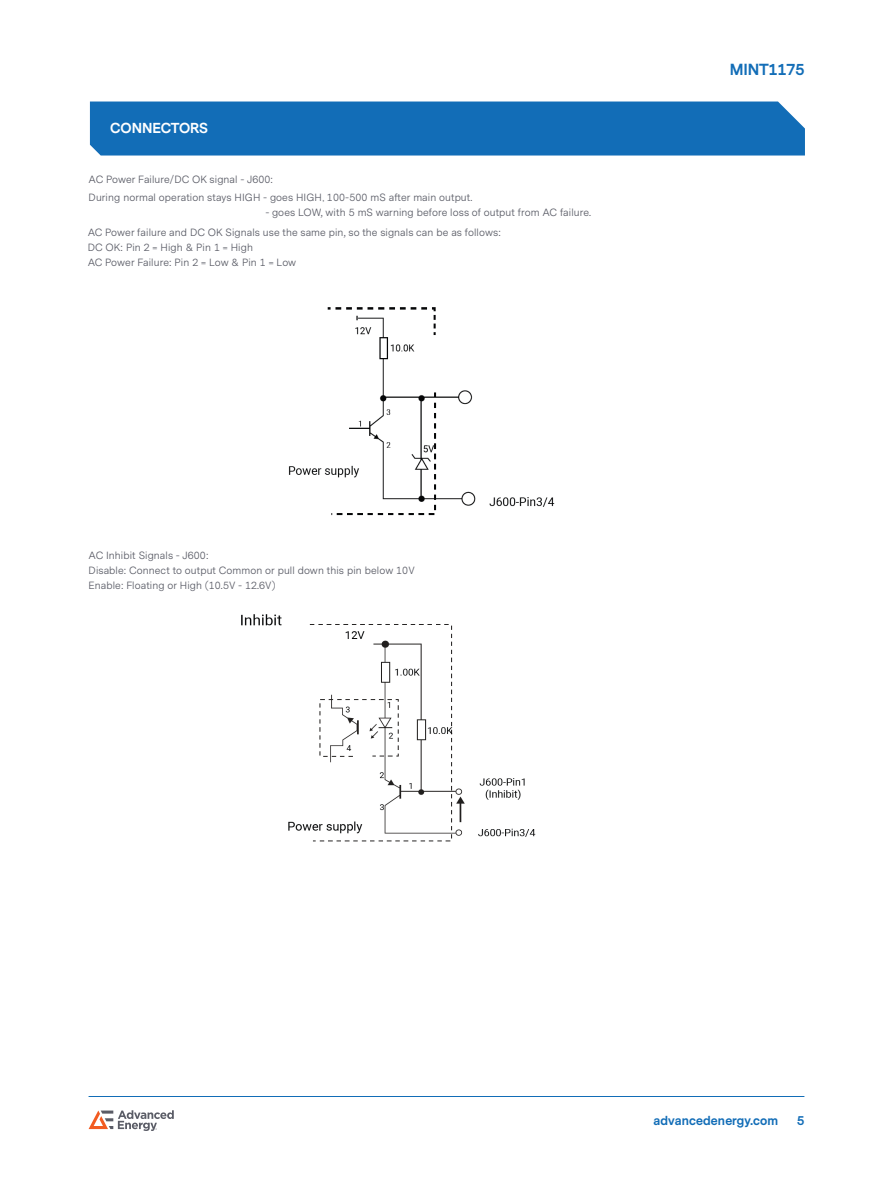
<style>
.page{position:relative;width:893px;height:1188px;background:#fff}
.page>*{position:absolute;margin:0;border:0;box-sizing:border-box;transform-origin:0 0}
.t1{font:700 15px "Messina Sans";letter-spacing:-.01em;color:#126db7}
.t2{font:700 13.5px "Messina Sans";color:#fff}
.t3{font:700 12px "Messina Sans";letter-spacing:.01em;color:#126db7}
.t4{font:10.5px/15px "Messina Sans";letter-spacing:.01em;color:#5a5c66}
.s1{font-family:"Adobe Song Std";font-weight:300}
</style>
<div class="page">
<hr style="left:89px;top:1096px;width:715px;height:1px;background:#126db7">
<svg style="left:89px;top:1110px;width:85px;height:21px"></svg>
<div style="left:90px;top:102px;width:715px;height:54px;background:#126db7"></div>
<img style="left:288px;top:307px;width:267px;height:209px">
<img style="left:241px;top:614px;width:295px;height:228px">
<p class="t2" style="left:110px;top:119px;width:99px">CONNECTORS</p>
<p class="t4" style="left:89px;top:170px;width:385px;line-height:18.6px">AC Power Failure/DC OK signal - J600:<br>During normal operation stays HIGH - goes HIGH<span class="s1">,</span> 100-500 mS after main output.</p>
<p class="t4" style="left:88px;top:203px;width:505px;line-height:20px;text-indent:178px">- goes LOW, with 5 mS warning before loss of output from AC failure.<br>AC Power failure and DC OK Signals use the same pin, so the signals can be as follows:</p>
<p class="t4" style="left:88px;top:241px;width:210px">DC OK: Pin 2 = High &amp; Pin 1 = High<br>AC Power Failure: Pin 2 = Low &amp; Pin 1 = Low</p>
<p class="t4" style="left:89px;top:548px;width:328px">AC Inhibit Signals - J600:<br>Disable: Connect to output Common or pull down this pin below 10V<br>Enable: Floating or High (10.5V - 12.6V)</p>
<h1 class="t1" style="left:730px;top:59px;width:76px">MINT1175</h1>
<p class="t3" style="left:653px;top:1113px;width:126px">advancedenergy.com</p>
<p class="t3" style="left:797px;top:1113px;width:9px">5</p>
</div>
